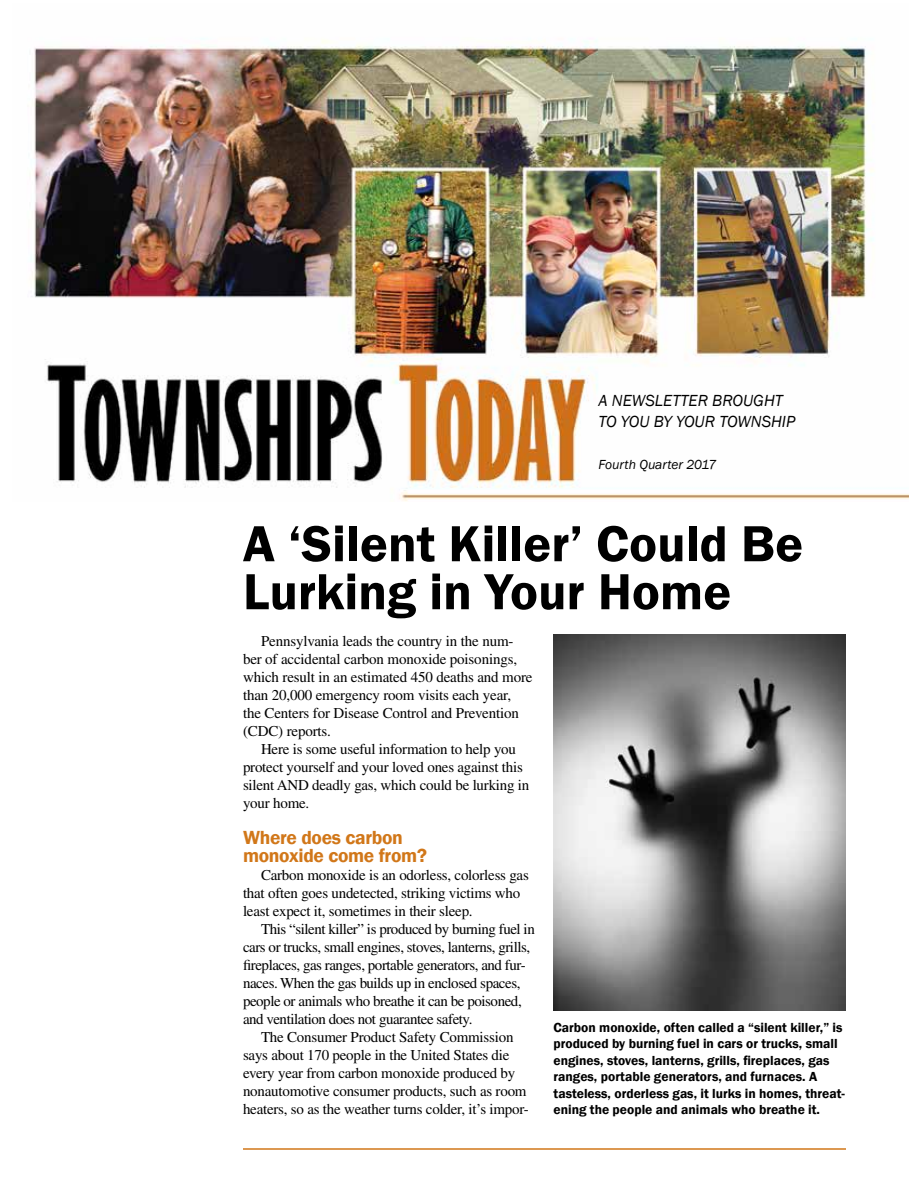
<style>
.page{position:relative;width:918px;height:1188px;background:#fff}
.page>*{position:absolute;margin:0;border:0;box-sizing:border-box;transform-origin:0 0}
.t1{font:600 52.5px/48px "Franklin Gothic";color:#000}
.t2{font:600 19.5px/18px "Franklin Gothic";letter-spacing:-.015em;color:#d17719}
.t3{font:italic 16.5px/21px "Franklin Gothic";color:#000}
.t4{font:15px/18px "Times";letter-spacing:-.015em;color:#000}
.t5{font:600 13.5px/16.5px "Franklin Gothic";color:#000}
.t6{font:italic 13.5px "Franklin Gothic";color:#000}
</style>
<div class="page">
<img style="left:31px;top:38px;width:878px;height:463px">
<hr style="left:243px;top:1148px;width:603px;height:2px;background:#d17719">
<img style="left:554px;top:634px;width:292px;height:376px">
<p class="t3" style="left:598px;top:390px;width:198px">A NEWSLETTER BROUGHT<br>TO YOU BY YOUR TOWNSHIP</p>
<p class="t6" style="left:598px;top:456px;width:119px">Fourth Quarter 2017</p>
<h1 class="t1" style="left:243px;top:520px;width:562px">A ‘Silent Killer’ Could Be<br>Lurking in Your Home</h1>
<p class="t4" style="left:243px;top:632px;width:291px;text-indent:18px">Pennsylvania leads the country in the num&shy;ber of accidental carbon monoxide poisonings, which result in an estimated 450 deaths and more than 20,000 emergency room visits each year, the Centers for Disease Control and Prevention (CDC) reports.</p>
<p class="t4" style="left:243px;top:740px;width:288px;text-indent:18px">Here is some useful information to help you protect yourself and your loved ones against this silent AND deadly gas, which could be lurking in your home.</p>
<h2 class="t2" style="left:243px;top:829px;width:185px">Where does carbon monoxide come from?</h2>
<p class="t4" style="left:243px;top:866px;width:287px;text-indent:18px">Carbon monoxide is an odorless, colorless gas that often goes undetected, striking victims who least expect it, sometimes in their sleep.</p>
<p class="t4" style="left:243px;top:920px;width:293px;text-indent:18px">This “silent killer” is produced by burning fuel in cars or trucks, small engines, stoves, lanterns, grills, fireplaces, gas ranges, portable generators, and fur&shy;naces. When the gas builds up in enclosed spaces, people or animals who breathe it can be poisoned, and ventilation does not guarantee safety.</p>
<p class="t4" style="left:243px;top:1028px;width:287px;text-indent:18px">The Consumer Product Safety Commission says about 170 people in the United States die every year from carbon monoxide produced by nonautomotive consumer products, such as room heaters, so as the weather turns colder, it’s impor-</p>
<p class="t5" style="left:554px;top:1019px;width:293px">Carbon monoxide, often called a “silent killer,” is produced by burning fuel in cars or trucks, small engines, stoves, lanterns, grills, fireplaces, gas ranges, portable generators, and furnaces. A tasteless, orderless gas, it lurks in homes, threat&shy;ening the people and animals who breathe it.</p>
</div>
